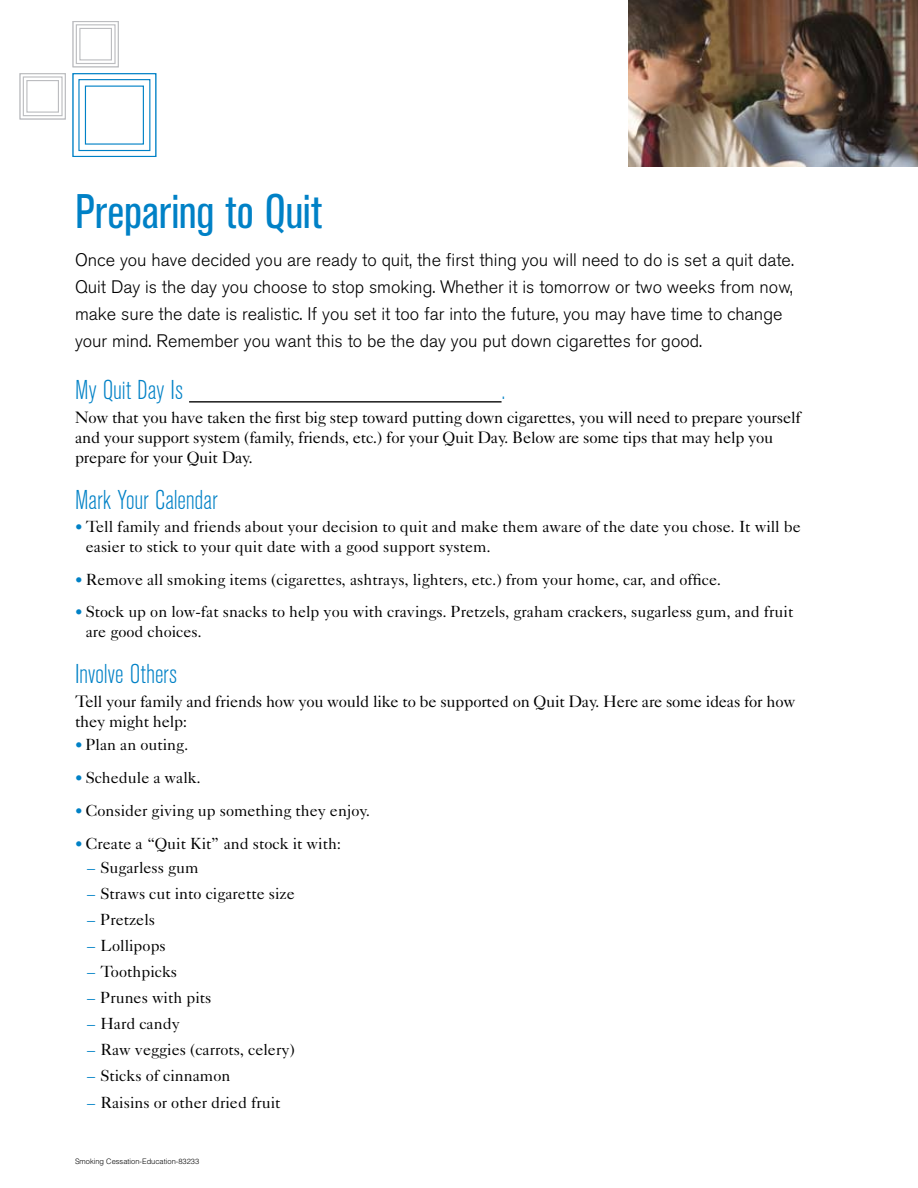
<style>
.page{position:relative;width:918px;height:1188px;background:#fff}
.page>*{position:absolute;margin:0;border:0;box-sizing:border-box;transform-origin:0 0}
.t1{font:condensed 48px "Akzidenz Grotesk BE";letter-spacing:-.005em;color:#0081c6}
.t2{font:300 condensed 27px "Akzidenz Grotesk BE";color:#0081c6}
.t3{font:300 18px/27px "Akzidenz Grotesk BE";color:#000}
.t4{font:16.5px/19.8px "Caslon Five Forty";letter-spacing:-.015em;color:#000}
.t5{font:16.2px/19.4px "Caslon Five Forty";color:#000}
.t6{font:300 7.5px "Helvetica";color:#000}
.s1{font-size:15px;color:#0081c6}
.s2{color:#0081c6}
</style>
<div class="page">
<img style="left:628px;top:0;width:290px;height:167px">
<div style="left:20px;top:73px;width:46px;height:47px;background:linear-gradient(to right,#fcfcfc,#fff);border:1px solid #bcbdc0"></div>
<div style="left:23px;top:76px;width:40px;height:40px;background:#fff;border:1px solid #bcbdc0"></div>
<div style="left:26px;top:80px;width:33px;height:33px;background:#fff;border:1px solid #bcbdc0"></div>
<div style="left:72px;top:73px;width:84px;height:84px;background:#fff;border:1px solid #0081c6"></div>
<div style="left:78px;top:79px;width:72px;height:72px;background:#fff;border:1px solid #0081c6"></div>
<div style="left:85px;top:86px;width:59px;height:59px;background:#fff;border:1px solid #0081c6"></div>
<div style="left:72px;top:21px;width:47px;height:46px;background:linear-gradient(to right,#fff,#fff);border:1px solid #bcbdc0"></div>
<div style="left:76px;top:24px;width:40px;height:40px;background:#fff;border:1px solid #bcbdc0"></div>
<div style="left:79px;top:28px;width:33px;height:33px;background:#fff;border:1px solid #bcbdc0"></div>
<hr style="left:189px;top:401px;width:313px;height:2px;background:#000">
<h1 class="t1" style="left:75px;top:184px;width:249px">Preparing to Quit</h1>
<p class="t3" style="left:75px;top:246px;width:721px">Once you have decided you are ready to quit, the first thing you will need to do is set a quit date.<br>Quit Day is the day you choose to stop smoking. Whether it is tomorrow or two weeks from now, make sure the date is realistic. If you set it too far into the future, you may have time to change your mind. Remember you want this to be the day you put down cigarettes for good.</p>
<h2 class="t2" style="left:75px;top:375px;width:109px">My Quit Day Is</h2>
<h2 class="t2" style="left:502px;top:375px;width:5px">.</h2>
<p class="t4" style="left:75px;top:408px;width:727px">Now that you have taken the first big step toward putting down cigarettes, you will need to prepare yourself and your support system (family, friends, etc.) for your Quit Day. Below are some tips that may help you prepare for your Quit Day.</p>
<h2 class="t2" style="left:75px;top:485px;width:144px">Mark Your Calendar</h2>
<p class="t5" style="left:86px;top:517px;width:717px;text-indent:-11px"><span class="s1">•</span> Tell family and friends about your decision to quit and make them aware of the date you chose. It will be easier to stick to your quit date with a good support system.</p>
<p class="t5" style="left:75px;top:569px;width:648px"><span class="s1">•</span> Remove all smoking items (cigarettes, ashtrays, lighters, etc.) from your home, car, and office.</p>
<p class="t5" style="left:86px;top:602px;width:709px;text-indent:-11px"><span class="s1">•</span> Stock up on low-fat snacks to help you with cravings. Pretzels, graham crackers, sugarless gum, and fruit are good choices.</p>
<h2 class="t2" style="left:75px;top:659px;width:103px">Involve Others</h2>
<p class="t4" style="left:75px;top:691px;width:722px">Tell your family and friends how you would like to be supported on Quit Day. Here are some ideas for how they might help:</p>
<p class="t5" style="left:75px;top:735px;width:115px"><span class="s1">•</span> Plan an outing.</p>
<p class="t5" style="left:75px;top:768px;width:127px"><span class="s1">•</span> Schedule a walk.</p>
<p class="t5" style="left:75px;top:801px;width:297px"><span class="s1">•</span> Consider giving up something they enjoy.</p>
<p class="t5" style="left:75px;top:834px;width:268px"><span class="s1">•</span> Create a “Quit Kit” and stock it with:</p>
<p class="t5" style="left:87px;top:857px;width:113px"><span class="s2">–</span> Sugarless gum</p>
<p class="t5" style="left:87px;top:883px;width:209px"><span class="s2">–</span> Straws cut into cigarette size</p>
<p class="t5" style="left:87px;top:909px;width:70px"><span class="s2">–</span> Pretzels</p>
<p class="t5" style="left:87px;top:936px;width:80px"><span class="s2">–</span> Lollipops</p>
<p class="t5" style="left:87px;top:962px;width:92px"><span class="s2">–</span> Toothpicks</p>
<p class="t5" style="left:87px;top:988px;width:126px"><span class="s2">–</span> Prunes with pits</p>
<p class="t5" style="left:87px;top:1014px;width:94px"><span class="s2">–</span> Hard candy</p>
<p class="t5" style="left:87px;top:1040px;width:209px"><span class="s2">–</span> Raw veggies (carrots, celery)</p>
<p class="t5" style="left:87px;top:1066px;width:145px"><span class="s2">–</span> Sticks of cinnamon</p>
<p class="t5" style="left:87px;top:1092px;width:195px"><span class="s2">–</span> Raisins or other dried fruit</p>
<p class="t6" style="left:75px;top:1157px;width:126px">Smoking Cessation-Education-83233</p>
</div>
